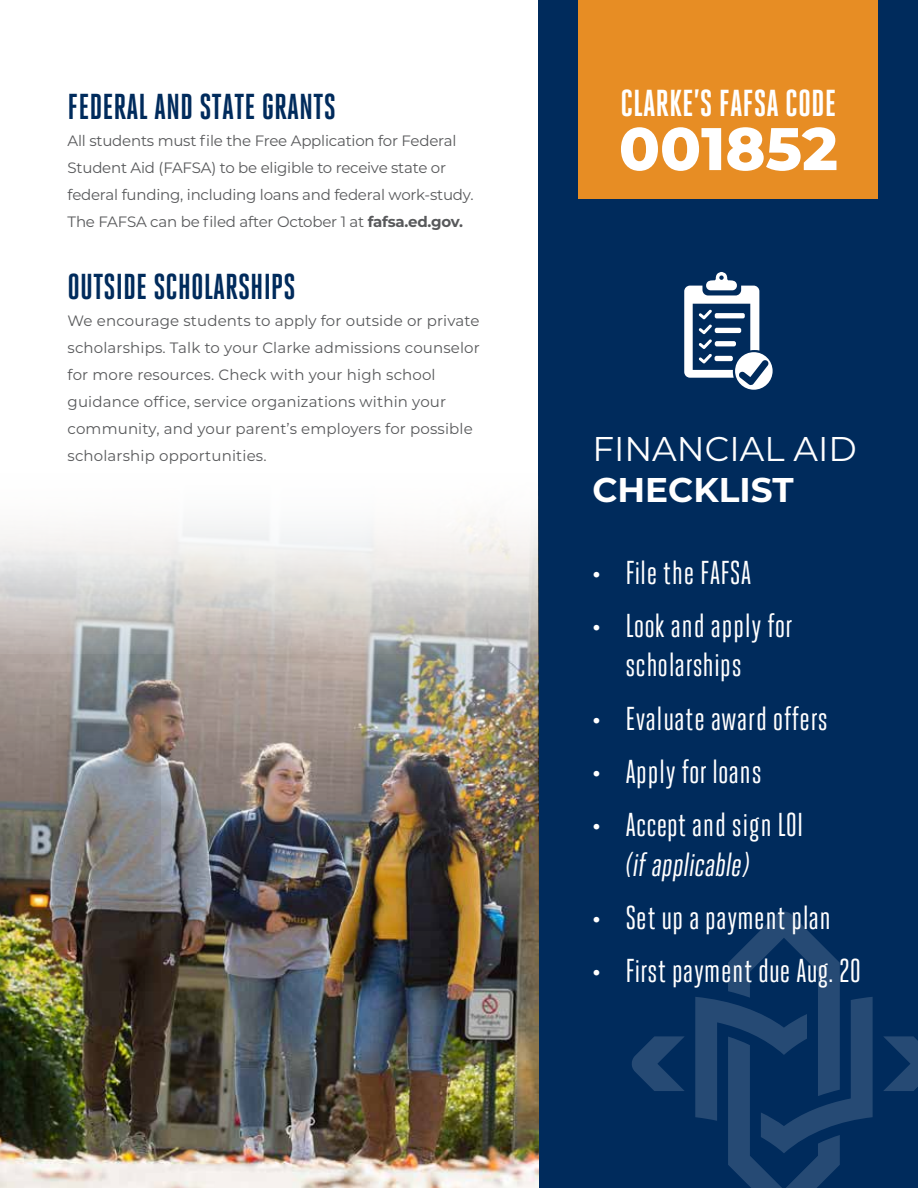
<style>
.page{position:relative;width:918px;height:1188px;background:#fff}
.page>*{position:absolute;margin:0;border:0;box-sizing:border-box;transform-origin:0 0}
.t1{font:800 60px "Montserrat";color:#fff}
.t2{font:700 37.5px "Heroic Condensed";color:#fff}
.t3{font:700 36px "Heroic Condensed";color:#002b5c}
.t4{font:34.35px "Montserrat";color:#fff}
.t5{font:700 34.35px "Montserrat";color:#fff}
.t6{font:33px/39.8px "Heroic Condensed";color:#fff;text-align:center}
.t7{font:33px "Heroic Condensed";letter-spacing:.02em;color:#fff}
.t8{font:33px "Heroic Condensed";letter-spacing:.025em;color:#fff}
.t9{font:italic 33px "Heroic Condensed";color:#fff}
.t10{font:15px/27px "Montserrat";color:#58595b}
.s1{font-weight:700}
</style>
<div class="page">
<div style="left:538px;top:0;width:380px;height:1188px;background:#002b5c"></div>
<div style="left:579px;top:0;width:299px;height:199px;background:#e78d24"></div>
<svg style="left:695px;top:911px;width:178px;height:277px"></svg>
<svg style="left:632px;top:1036px;width:52px;height:55px"></svg>
<svg style="left:883px;top:1036px;width:35px;height:55px"></svg>
<svg style="left:684px;top:272px;width:89px;height:118px"></svg>
<img style="left:1px;top:654px;width:537px;height:534px">
<svg style="left:1px;top:516px;width:537px;height:138px"></svg>
<h3 class="t3" style="left:68px;top:87px;width:270px">FEDERAL AND STATE GRANTS</h3>
<p class="t10" style="left:68px;top:127px;width:407px">All students must file the Free Application for Federal Student Aid (FAFSA) to be eligible to receive state or federal funding, including loans and federal work-study.<br>The FAFSA can be filed after October 1 at <span class="s1">fafsa.ed.gov.</span></p>
<h3 class="t3" style="left:68px;top:267px;width:230px">OUTSIDE SCHOLARSHIPS</h3>
<p class="t10" style="left:68px;top:307px;width:414px">We encourage students to apply for outside or private scholarships. Talk to your Clarke admissions counselor for more resources. Check with your high school guidance office, service organizations within your community, and your parent’s employers for possible scholarship opportunities.</p>
<h2 class="t2" style="left:620px;top:82px;width:217px">CLARKE’S FAFSA CODE</h2>
<h1 class="t1" style="left:619px;top:105px;width:221px">001852</h1>
<h3 class="t4" style="left:592px;top:425px;width:266px">FINANCIAL AID</h3>
<h3 class="t5" style="left:592px;top:465px;width:203px">CHECKLIST</h3>
<h3 class="t6" style="left:592px;top:553px;width:161px">• File the FAFSA</h3>
<h3 class="t6" style="left:592px;top:606px;width:202px">• Look and apply for scholarships</h3>
<h3 class="t7" style="left:592px;top:700px;width:237px">• Evaluate award offers</h3>
<h3 class="t6" style="left:592px;top:752px;width:171px">• Apply for loans</h3>
<h3 class="t6" style="left:592px;top:805px;width:213px">• Accept and sign LOI</h3>
<h3 class="t9" style="left:625px;top:846px;width:126px">(if applicable)</h3>
<h3 class="t8" style="left:592px;top:900px;width:240px">• Set up a payment plan</h3>
<h3 class="t6" style="left:592px;top:951px;width:270px">• First payment due Aug. 20</h3>
</div>
